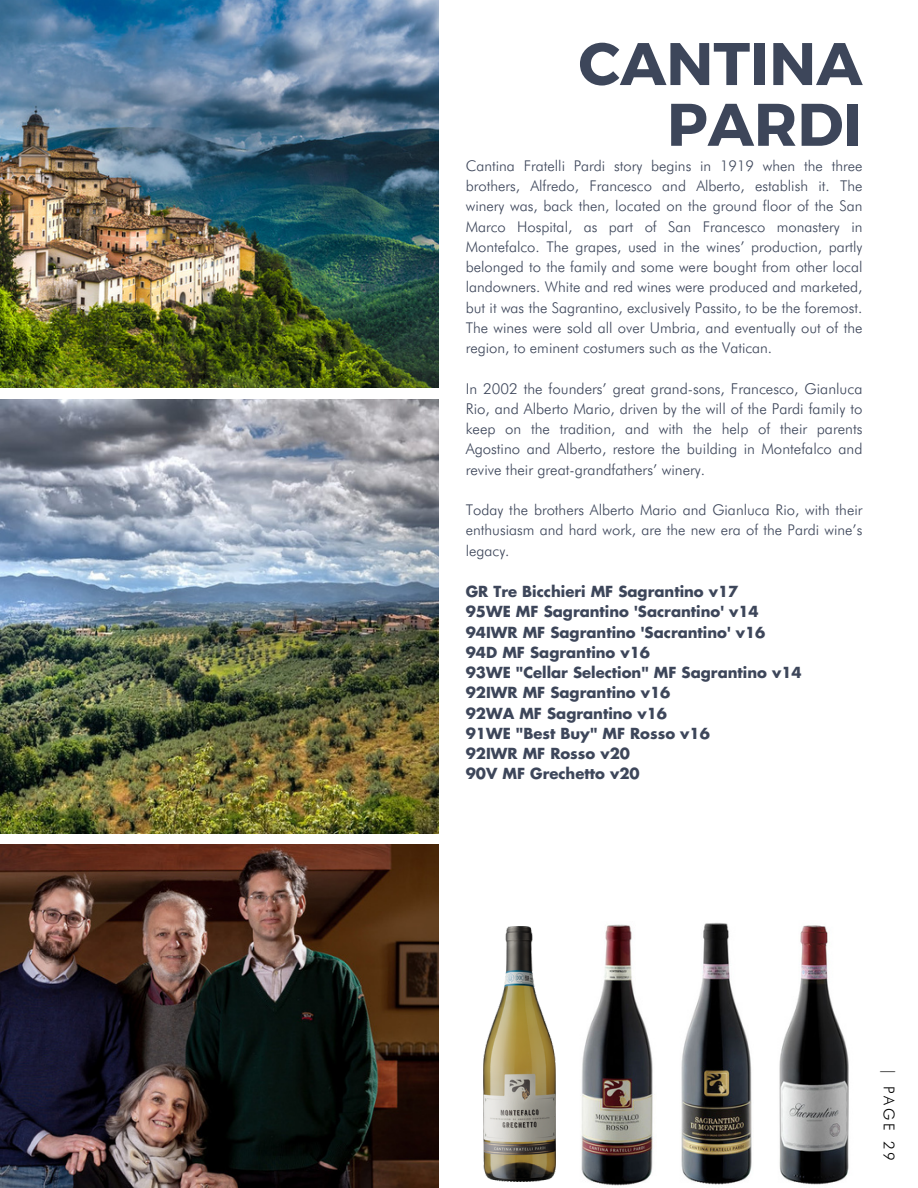
<style>
.page{position:relative;width:918px;height:1188px;background:#fff}
.page>*{position:absolute;margin:0;border:0;box-sizing:border-box;transform-origin:0 0}
.t1{font:700 60px/60.8px "Montserrat";color:#3d465a;text-align:right}
.t2{font:300 15px/20.2px "Futura BT";color:#3d465a;text-align:justify}
.t3{font:300 15px "Futura BT";color:#000}
.t4{font:300 14.85px/20.2px "Futura BT";color:#3d465a;text-align:justify}
.t5{font:700 14.85px "Futura";color:#3d465a}
</style>
<div class="page">
<img style="left:0;top:0;width:439px;height:388px">
<img style="left:0;top:399px;width:439px;height:434px">
<img style="left:0;top:845px;width:439px;height:343px">
<img style="left:681px;top:923px;width:71px;height:262px">
<img style="left:779px;top:925px;width:70px;height:260px">
<img style="left:581px;top:924px;width:72px;height:262px">
<img style="left:483px;top:926px;width:72px;height:256px">
<p class="t1" style="left:579px;top:30px;width:285px">CANTINA<br>PARDI</p>
<p class="t4" style="left:466px;top:155px;width:398px">Cantina Fratelli Pardi story begins in 1919 when the three brothers, Alfredo, Francesco and Alberto, establish it. The winery was, back then, located on the ground floor of the San Marco Hospital, as part of San Francesco monastery in Montefalco. The grapes, used in the wines’ production, partly belonged to the family and some were bought from other local landowners. White and red wines were produced and marketed, but it was the Sagrantino, exclusively Passito, to be the foremost.<br>The wines were sold all over Umbria, and eventually out of the region, to eminent costumers such as the Vatican.</p>
<p class="t2" style="left:466px;top:378px;width:398px">In 2002 the founders’ great grand-sons, Francesco, Gianluca Rio, and Alberto Mario, driven by the will of the Pardi family to keep on the tradition, and with the help of their parents Agostino and Alberto, restore the building in Montefalco and revive their great-grandfathers’ winery.</p>
<p class="t4" style="left:466px;top:500px;width:398px">Today the brothers Alberto Mario and Gianluca Rio, with their enthusiasm and hard work, are the new era of the Pardi wine’s legacy.</p>
<p class="t5" style="left:466px;top:585px;width:274px">GR Tre Bicchieri MF Sagrantino v17</p>
<p class="t5" style="left:466px;top:605px;width:295px">95WE MF Sagrantino 'Sacrantino' v14</p>
<p class="t5" style="left:466px;top:625px;width:301px">94IWR MF Sagrantino 'Sacrantino' v16</p>
<p class="t5" style="left:466px;top:646px;width:186px">94D MF Sagrantino v16</p>
<p class="t5" style="left:466px;top:666px;width:337px">93WE "Cellar Selection" MF Sagrantino v14</p>
<p class="t5" style="left:466px;top:686px;width:206px">92IWR MF Sagrantino v16</p>
<p class="t5" style="left:466px;top:706px;width:203px">92WA MF Sagrantino v16</p>
<p class="t5" style="left:466px;top:727px;width:246px">91WE "Best Buy" MF Rosso v16</p>
<p class="t5" style="left:466px;top:747px;width:166px">92IWR MF Rosso v20</p>
<p class="t5" style="left:466px;top:767px;width:175px">90V MF Grechetto v20</p>
<p class="t3" style="left:898px;top:1068px;width:94px;rotate:90deg">| PAGE 29</p>
</div>
